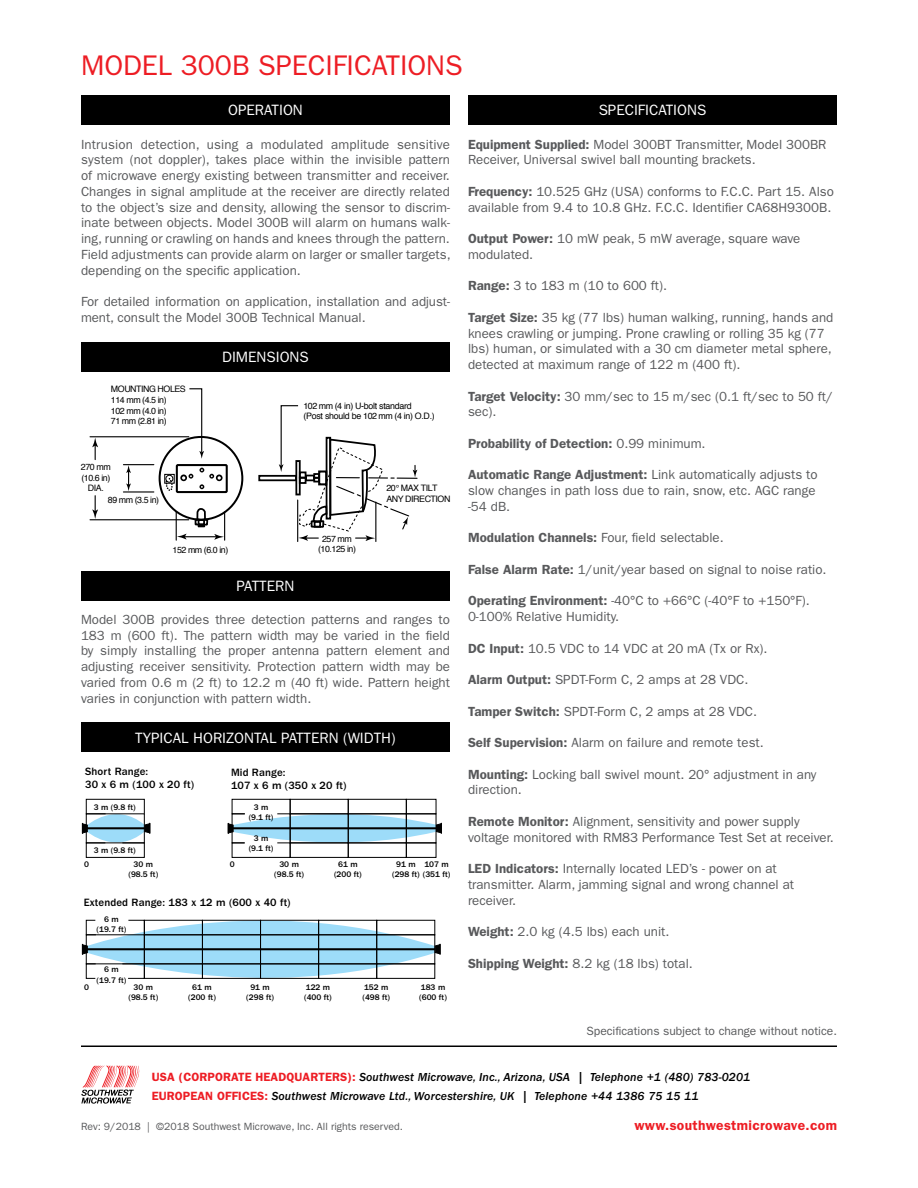
<style>
.page{position:relative;width:918px;height:1188px;background:#fff}
.page>*{position:absolute;margin:0;border:0;box-sizing:border-box;transform-origin:0 0}
.t1{font:28.5px "ITC Franklin Gothic Std";color:#ed1d24}
.t2{font:15px "ITC Franklin Gothic Std";color:#fff}
.t3{font:600 13.8px "ITC Franklin Gothic Std";letter-spacing:.025em;color:#ed1d24}
.t4{font:13.35px/15.8px "ITC Franklin Gothic Std";color:#58595b}
.t5{font:600 13.35px "ITC Franklin Gothic Std";color:#58595b}
.t6{font:12px/19.5px "ITC Franklin Gothic Std Med It";letter-spacing:.01em;color:#000}
.t7{font:12px "ITC Franklin Gothic Std";color:#58595b}
.t8{font:500 10.95px/13.2px "ITC Franklin Gothic Std";letter-spacing:.01em;color:#000}
.t9{font:10.5px "ITC Franklin Gothic Std";color:#58595b}
.t10{font:8.85px/10.6px "Helvetica";letter-spacing:-.05em;color:#000;text-align:center}
.t11{font:8.85px/10.6px "Helvetica";letter-spacing:-.03em;color:#000}
.t12{font:500 8.4px/10.1px "ITC Franklin Gothic Std";color:#000;text-align:center}
.s1{font-weight:600}
.s2{font-weight:400}
.s3{font-family:"ITC Franklin Gothic Std";font-weight:600;color:#ed1d24}
</style>
<div class="page">
<div style="left:468px;top:96px;width:369px;height:29px;background:#000"></div>
<div style="left:81px;top:723px;width:369px;height:29px;background:#000"></div>
<div style="left:81px;top:342px;width:369px;height:30px;background:#000"></div>
<div style="left:81px;top:571px;width:369px;height:29px;background:#000"></div>
<div style="left:81px;top:96px;width:369px;height:29px;background:#000"></div>
<div style="left:164px;top:474px;width:11px;height:10px;border:1px solid #000"></div>
<div style="left:176px;top:464px;width:52px;height:29px;border:2px solid #000"></div>
<svg style="left:92px;top:496px;width:6px;height:23px"></svg>
<svg style="left:92px;top:438px;width:6px;height:22px"></svg>
<hr style="left:90px;top:436px;width:99px;height:1px;background:#000">
<hr style="left:90px;top:519px;width:99px;height:1px;background:#000">
<hr style="left:123px;top:491px;width:31px;height:2px;background:#000">
<svg style="left:126px;top:465px;width:5px;height:26px"></svg>
<hr style="left:123px;top:464px;width:31px;height:1px;background:#000">
<div style="left:258px;top:475px;width:39px;height:6px;border:2px solid #000"></div>
<svg style="left:166px;top:388px;width:59px;height:152px"></svg>
<svg style="left:279px;top:405px;width:138px;height:137px"></svg>
<svg style="left:82px;top:919px;width:359px;height:60px"></svg>
<svg style="left:228px;top:799px;width:214px;height:59px"></svg>
<svg style="left:82px;top:799px;width:68px;height:59px"></svg>
<hr style="left:81px;top:1046px;width:756px;height:1px;background:#000">
<svg style="left:81px;top:1066px;width:58px;height:38px"></svg>
<h1 class="t1" style="left:81px;top:49px;width:383px">MODEL 300B SPECIFICATIONS</h1>
<p class="t2" style="left:228px;top:102px;width:76px">OPERATION</p>
<p class="t2" style="left:599px;top:102px;width:109px">SPECIFICATIONS</p>
<p class="t4" style="left:81px;top:136px;width:371px;text-align:justify">Intrusion detection, using a modulated amplitude sensitive system (not doppler), takes place within the invisible pattern of microwave energy existing between transmitter and receiver.<br>Changes in signal amplitude at the receiver are directly related to the object’s size and density, allowing the sensor to discrim&shy;inate between objects. Model 300B will alarm on humans walk&shy;ing, running or crawling on hands and knees through the pattern.<br>Field adjustments can provide alarm on larger or smaller targets, depending on the specific application.</p>
<p class="t4" style="left:81px;top:294px;width:371px">For detailed information on application, installation and adjust&shy;ment, consult the Model 300B Technical Manual.</p>
<p class="t10" style="left:111px;top:384px;width:76px;text-align:left">MOUNTING HOLES<br>114 mm (4.5 in)<br>102 mm (4.0 in)<br>71 mm (2.81 in)</p>
<p class="t10" style="left:81px;top:462px;width:31px">270 mm (10.6 in)<br>DIA.</p>
<p class="t10" style="left:108px;top:495px;width:53px">89 mm (3.5 in)</p>
<p class="t2" style="left:222px;top:348px;width:88px">DIMENSIONS</p>
<p class="t11" style="left:303px;top:401px;width:133px">102 mm (4 in) U-bolt standard<br>(Post should be 102 mm (4 in) O.D.)</p>
<p class="t10" style="left:386px;top:483px;width:66px;text-align:left">20° MAX TILT<br>ANY DIRECTION</p>
<p class="t10" style="left:173px;top:545px;width:57px">152 mm (6.0 in)</p>
<p class="t2" style="left:237px;top:577px;width:59px">PATTERN</p>
<p class="t10" style="left:318px;top:533px;width:39px">257 mm (10.125 in)</p>
<p class="t4" style="left:81px;top:612px;width:371px;text-align:justify">Model 300B provides three detection patterns and ranges to 183 m (600 ft). The pattern width may be varied in the field by simply installing the proper antenna pattern element and adjusting receiver sensitivity. Protection pattern width may be varied from 0.6 m (2 ft) to 12.2 m (40 ft) wide. Pattern height varies in conjunction with pattern width.</p>
<p class="t2" style="left:135px;top:729px;width:262px">TYPICAL HORIZONTAL PATTERN (WIDTH)</p>
<p class="t8" style="left:85px;top:765px;width:111px">Short Range:<br>30 x 6 m (100 x 20 ft)</p>
<p class="t8" style="left:231px;top:766px;width:117px">Mid Range:<br>107 x 6 m (350 x 20 ft)</p>
<p class="t12" style="left:94px;top:802px;width:43px">3 m (9.8 ft)</p>
<p class="t12" style="left:94px;top:845px;width:43px">3 m (9.8 ft)</p>
<p class="t12" style="left:249px;top:803px;width:26px">3 m (9.1 ft)</p>
<p class="t12" style="left:249px;top:833px;width:26px">3 m (9.1 ft)</p>
<p class="t12" style="left:84px;top:859px;width:6px">0</p>
<p class="t12" style="left:128px;top:859px;width:31px">30 m (98.5 ft)</p>
<p class="t12" style="left:230px;top:859px;width:6px">0</p>
<p class="t12" style="left:274px;top:859px;width:31px">30 m (98.5 ft)</p>
<p class="t12" style="left:334px;top:859px;width:29px">61 m (200 ft)</p>
<p class="t12" style="left:392px;top:859px;width:60px;text-align:left;text-indent:4px">91 m<br>(298 ft) (351 ft)</p>
<p class="t12" style="left:424px;top:859px;width:26px">107 m</p>
<p class="t8" style="left:84px;top:895px;width:208px">Extended Range: 183 x 12 m (600 x 40 ft)</p>
<p class="t12" style="left:97px;top:915px;width:31px">6 m (19.7 ft)</p>
<p class="t12" style="left:97px;top:965px;width:31px">6 m (19.7 ft)</p>
<p class="t12" style="left:84px;top:983px;width:6px">0</p>
<p class="t12" style="left:128px;top:983px;width:31px">30 m (98.5 ft)</p>
<p class="t12" style="left:188px;top:983px;width:29px">61 m (200 ft)</p>
<p class="t12" style="left:246px;top:983px;width:29px">91 m (298 ft)</p>
<p class="t12" style="left:304px;top:983px;width:29px;text-align:left">122 m (400 ft)</p>
<p class="t12" style="left:362px;top:983px;width:29px;text-align:left">152 m (498 ft)</p>
<p class="t12" style="left:419px;top:983px;width:29px;text-align:left">183 m (600 ft)</p>
<p class="t4" style="left:468px;top:136px;width:360px"><span class="s1">Equipment Supplied:</span> Model 300BT Transmitter, Model 300BR<br>Receiver, Universal swivel ball mounting brackets.</p>
<p class="t4" style="left:468px;top:184px;width:367px"><span class="s1">Frequency:</span> 10.525 GHz (USA) conforms to F.C.C. Part 15. Also available from 9.4 to 10.8 GHz. F.C.C. Identifier CA68H9300B.</p>
<p class="t4" style="left:468px;top:231px;width:334px"><span class="s1">Output Power:</span> 10 mW peak, 5 mW average, square wave modulated.</p>
<p class="t4" style="left:468px;top:278px;width:201px"><span class="s1">Range:</span> 3 to 183 m (10 to 600 ft).</p>
<p class="t4" style="left:468px;top:310px;width:367px"><span class="s1">Target Size:</span> 35 kg (77 lbs) human walking, running, hands and knees crawling or jumping. Prone crawling or rolling 35 kg (77 lbs) human, or simulated with a 30 cm diameter metal sphere, detected at maximum range of 122 m (400 ft).</p>
<p class="t4" style="left:468px;top:388px;width:367px"><span class="s1">Target Velocity:</span> 30 mm/sec to 15 m/sec (0.1 ft/sec to 50 ft/ sec).</p>
<p class="t5" style="left:468px;top:435px;width:239px">Probability of Detection: <span class="s2">0.99 minimum.</span></p>
<p class="t4" style="left:468px;top:467px;width:351px"><span class="s1">Automatic Range Adjustment:</span> Link automatically adjusts to slow changes in path loss due to rain, snow, etc. AGC range -54 dB.</p>
<p class="t4" style="left:468px;top:530px;width:257px"><span class="s1">Modulation Channels:</span> Four, field selectable.</p>
<p class="t4" style="left:468px;top:562px;width:360px"><span class="s1">False Alarm Rate:</span> 1/unit/year based on signal to noise ratio.</p>
<p class="t4" style="left:468px;top:593px;width:343px"><span class="s1">Operating Environment:</span> -40°C to +66°C (-40°F to +150°F).<br>0-100% Relative Humidity.</p>
<p class="t4" style="left:468px;top:640px;width:301px"><span class="s1">DC Input:</span> 10.5 VDC to 14 VDC at 20 mA (Tx or Rx).</p>
<p class="t4" style="left:468px;top:672px;width:282px"><span class="s1">Alarm Output:</span> SPDT-Form C, 2 amps at 28 VDC.</p>
<p class="t4" style="left:468px;top:703px;width:291px"><span class="s1">Tamper Switch:</span> SPDT-Form C, 2 amps at 28 VDC.</p>
<p class="t4" style="left:468px;top:735px;width:297px"><span class="s1">Self Supervision:</span> Alarm on failure and remote test.</p>
<p class="t4" style="left:468px;top:766px;width:350px"><span class="s1">Mounting:</span> Locking ball swivel mount. 20° adjustment in any direction.</p>
<p class="t4" style="left:468px;top:814px;width:367px"><span class="s1">Remote Monitor:</span> Alignment, sensitivity and power supply voltage monitored with RM83 Performance Test Set at receiver.</p>
<p class="t4" style="left:468px;top:861px;width:328px"><span class="s1">LED Indicators:</span> Internally located LED’s - power on at transmitter. Alarm, jamming signal and wrong channel at receiver.</p>
<p class="t4" style="left:468px;top:924px;width:203px"><span class="s1">Weight:</span> 2.0 kg (4.5 lbs) each unit.</p>
<p class="t4" style="left:468px;top:955px;width:226px"><span class="s1">Shipping Weight:</span> 8.2 kg (18 lbs) total.</p>
<p class="t7" style="left:586px;top:1024px;width:252px">Specifications subject to change without notice.</p>
<p class="t6" style="left:152px;top:1067px;width:600px"><span class="s3">USA (CORPORATE HEADQUARTERS):</span> Southwest Microwave, Inc., Arizona, USA | Telephone +1 (480) 783-0201<br><span class="s3">EUROPEAN OFFICES:</span> Southwest Microwave Ltd., Worcestershire, UK | Telephone +44 1386 75 15 11</p>
<p class="t9" style="left:81px;top:1121px;width:323px">Rev: 9/2018 | ©2018 Southwest Microwave, Inc. All rights reserved.</p>
<p class="t3" style="left:634px;top:1117px;width:204px">www.southwestmicrowave.com</p>
</div>
